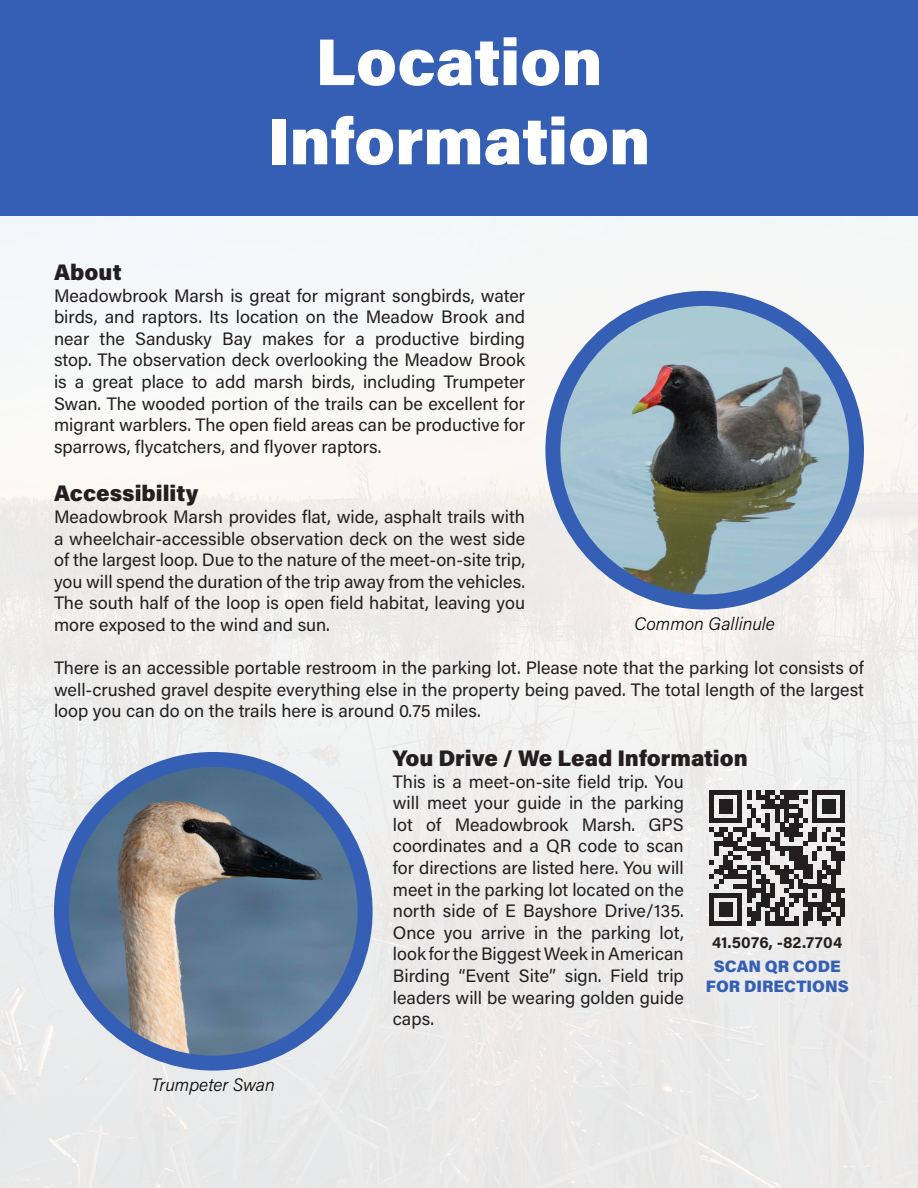
<style>
.page{position:relative;width:918px;height:1188px;background:#fff}
.page>*{position:absolute;margin:0;border:0;box-sizing:border-box;transform-origin:0 0}
.t1{font:900 66px "Acumin Pro";color:#fff}
.t2{font:900 22.5px "Acumin Pro";color:#231f20}
.t3{font:18px/21.6px "Acumin Pro";color:#231f20;text-align:justify}
.t4{font:italic 300 18px "Acumin Pro";color:#040503}
.t5{font:900 16.5px "Acumin Pro";color:#345fb5}
.t6{font:700 16.35px "Acumin Pro";letter-spacing:.01em;color:#231f20}
</style>
<div class="page">
<img style="left:0;top:216px;width:918px;height:972px">
<div style="left:0;top:0;width:918px;height:216px;background:#345fb5"></div>
<img style="left:553px;top:298px;width:303px;height:304px;border-radius:152px">
<div style="left:545px;top:291px;width:319px;height:318px;border:15px solid #345fb5;border-radius:50%"></div>
<img style="left:62px;top:759px;width:303px;height:304px;border-radius:152px">
<div style="left:54px;top:752px;width:319px;height:319px;border:15px solid #345fb5;border-radius:50%"></div>
<svg style="left:709px;top:790px;width:136px;height:136px;background:#7d7b7b"></svg>
<hr style="left:841px;top:898px;width:4px;height:18px;background:#231f20">
<p class="t1" style="left:315px;top:15px;width:289px">Location</p>
<p class="t1" style="left:268px;top:94px;width:384px">Information</p>
<p class="t2" style="left:54px;top:256px;width:69px">About</p>
<p class="t3" style="left:54px;top:284px;width:473px">Meadowbrook Marsh is great for migrant songbirds, water birds, and raptors. Its location on the Meadow Brook and near the Sandusky Bay makes for a productive birding stop. The observation deck overlooking the Meadow Brook is a great place to add marsh birds, including Trumpeter Swan. The wooded portion of the trails can be excellent for migrant warblers. The open field areas can be productive for sparrows, flycatchers, and flyover raptors.</p>
<p class="t2" style="left:54px;top:478px;width:146px">Accessibility</p>
<p class="t3" style="left:54px;top:505px;width:473px">Meadowbrook Marsh provides flat, wide, asphalt trails with a wheelchair-accessible observation deck on the west side of the largest loop. Due to the nature of the meet-on-site trip, you will spend the duration of the trip away from the vehicles.<br>The south half of the loop is open field habitat, leaving you more exposed to the wind and sun.</p>
<p class="t3" style="left:54px;top:656px;width:812px">There is an accessible portable restroom in the parking lot. Please note that the parking lot consists of well-crushed gravel despite everything else in the property being paved. The total length of the largest loop you can do on the trails here is around 0.75 miles.</p>
<p class="t2" style="left:393px;top:742px;width:357px">You Drive / We Lead Information</p>
<p class="t3" style="left:393px;top:770px;width:293px">This is a meet-on-site field trip. You will meet your guide in the parking lot of Meadowbrook Marsh. GPS coordinates and a QR code to scan for directions are listed here. You will meet in the parking lot located on the north side of E Bayshore Drive/135.<br>Once you arrive in the parking lot, look for the Biggest Week in American Birding “Event Site” sign. Field trip leaders will be wearing golden guide caps.</p>
<p class="t4" style="left:634px;top:611px;width:142px">Common Gallinule</p>
<p class="t6" style="left:712px;top:930px;width:132px">41.5076, -82.7704</p>
<p class="t5" style="left:714px;top:955px;width:128px">SCAN QR CODE</p>
<p class="t5" style="left:706px;top:974px;width:144px">FOR DIRECTIONS</p>
<p class="t4" style="left:152px;top:1073px;width:125px">Trumpeter Swan</p>
</div>
